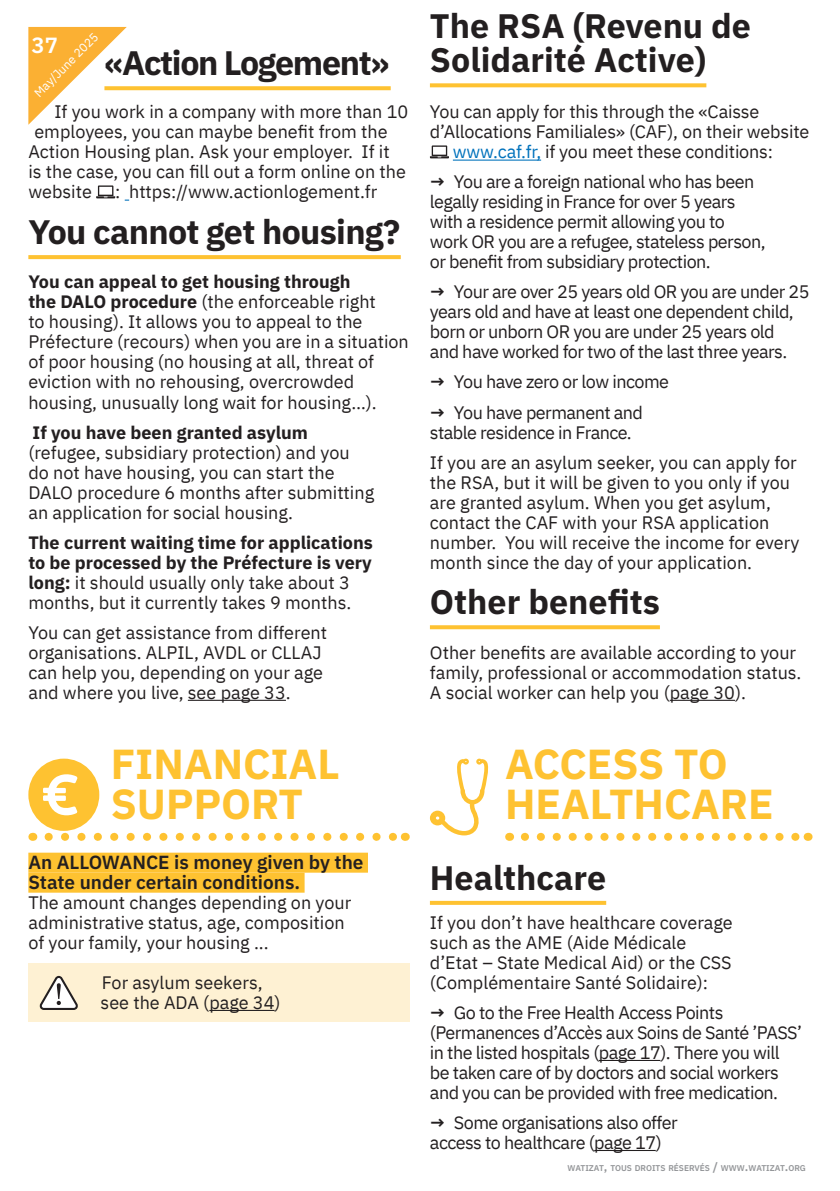
<style>
.page{position:relative;width:840px;height:1191px;background:#fff}
.page>*{position:absolute;margin:0;border:0;box-sizing:border-box;transform-origin:0 0}
.H2_Titres_parties_-_Droits{font:700 42px/40px "IBM Plex Sans Arabic";color:#fec231}
.H3_Sous-titres_-_Droits{font:700 34px/34px "IBM Plex Sans Arabic";color:#231f20}
.H3_Sous-titres_-_Droits-2{font:700 34px "IBM Plex Sans Arabic";letter-spacing:-.02em;color:#231f20}
.H3_Sous-titres_-_Droits-3{font:700 34px "IBM Plex Sans Arabic";letter-spacing:-.04em;color:#231f20}
.t1{font:600 22px "IBM Plex Sans Arabic";color:#fff}
.Texte_normal{font:600 19px/20px "IBM Plex Sans Arabic";color:#231f20}
.Texte_paragraphes{font:18px/20px "IBM Plex Sans Arabic";letter-spacing:-.005em;color:#231f20}
.Texte_paragraphes-2{font:18px/20px "IBM Plex Sans Arabic";letter-spacing:-.03em;color:#231f20}
.Texte_normal-2{font:18px/20px "IBM Plex Sans Arabic";color:#231f20}
.Texte_paragraphes-3{font:700 18px/20px "IBM Plex Sans Arabic";color:#231f20}
.Encadré_jaune{font:18px/20px "IBM Plex Sans Arabic";color:#231f20}
.t2{font:12px "IBM Plex Sans Arabic";color:#fff}
.t3{font:600 8.4px "IBM Plex Sans Arabic";color:#939598}
.s1{font-weight:700}
.s2{font-weight:400}
.s3{color:#0072bc}
.s4{font-weight:600}
.s5{font-size:12px}
</style>
<div class="page">
<svg style="left:28px;top:27px;width:99px;height:98px"></svg>
<svg style="left:104px;top:86px;width:286px;height:4px"></svg>
<svg style="left:28px;top:255px;width:372px;height:4px"></svg>
<hr style="left:188px;top:700px;width:98px;height:1px;background:#231f20">
<div style="left:28px;top:852px;width:340px;height:20px;background:#fec231"></div>
<div style="left:28px;top:872px;width:276px;height:20px;background:#fec231"></div>
<div style="left:28px;top:963px;width:382px;height:58px;background:#fef1d3"></div>
<hr style="left:209px;top:1010px;width:65px;height:1px;background:#231f20">
<svg style="left:96px;top:185px;width:19px;height:13px"></svg>
<svg style="left:39px;top:976px;width:39px;height:34px"></svg>
<svg style="left:429px;top:83px;width:277px;height:4px"></svg>
<hr style="left:452px;top:160px;width:89px;height:1px;background:#0072bc">
<svg style="left:429px;top:625px;width:230px;height:4px"></svg>
<hr style="left:669px;top:700px;width:65px;height:1px;background:#231f20">
<svg style="left:524px;top:833px;width:275px;height:8px"></svg>
<svg style="left:429px;top:901px;width:177px;height:4px"></svg>
<hr style="left:598px;top:1060px;width:62px;height:1px;background:#231f20">
<hr style="left:594px;top:1150px;width:61px;height:1px;background:#231f20">
<svg style="left:429px;top:145px;width:19px;height:13px"></svg>
<svg style="left:430px;top:758px;width:59px;height:77px"></svg>
<svg style="left:28px;top:758px;width:368px;height:83px"></svg>
<p class="t2" style="left:31px;top:90px;width:86px;rotate:-45deg">May/June 2025</p>
<p class="t1" style="left:31px;top:32px;width:28px">37</p>
<p class="H3_Sous-titres_-_Droits-3" style="left:104px;top:43px;width:286px">«Action Logement»</p>
<p class="Texte_normal-2" style="left:54px;top:102px;width:355px">If you work in a company with more than 10</p>
<p class="Texte_normal-2" style="left:34px;top:122px;width:354px">employees, you can maybe benefit from the</p>
<p class="Texte_normal-2" style="left:28px;top:142px;width:362px">Action Housing plan. Ask your employer. If it</p>
<p class="Texte_normal-2" style="left:28px;top:162px;width:379px">is the case, you can fill out a form online on the</p>
<p class="Texte_normal-2" style="left:28px;top:182px;width:65px">website</p>
<p class="Texte_normal-2" style="left:115px;top:182px;width:263px">: https://www.actionlogement.fr</p>
<p class="H3_Sous-titres_-_Droits-2" style="left:28px;top:212px;width:373px">You cannot get housing?</p>
<p class="Texte_paragraphes" style="left:28px;top:272px;width:382px"><span class="s1">You can appeal to get housing through<br>the DALO procedure</span> (the enforceable right<br>to housing). It allows you to appeal to the Préfecture (recours) when you are in a situation of poor housing (no housing at all, threat of eviction with no rehousing, overcrowded housing, unusually long wait for housing…).</p>
<p class="Texte_paragraphes" style="left:28px;top:422px;width:347px"><span class="s1">If you have been granted asylum </span>(refugee, subsidiary protection) and you do not have housing, you can start the DALO procedure 6 months after submitting an application for social housing.</p>
<p class="Texte_paragraphes-3" style="left:28px;top:532px;width:346px">The current waiting time for applications to be processed by the Préfecture is very long: <span class="s2">it should usually only take about 3 months, but it currently takes 9 months.</span></p>
<p class="Texte_paragraphes" style="left:28px;top:622px;width:300px">You can get assistance from different organisations. ALPIL, AVDL or CLLAJ can help you, depending on your age and where you live, see page 33.</p>
<p class="H2_Titres_parties_-_Droits" style="left:111px;top:744px;width:230px">FINANCIAL<br>SUPPORT</p>
<p class="Texte_normal" style="left:28px;top:852px;width:336px">An ALLOWANCE is money given by the<br>State under certain conditions.</p>
<p class="Texte_normal-2" style="left:28px;top:892px;width:324px">The amount changes depending on your administrative status, age, composition of your family, your housing ...</p>
<p class="Encadré_jaune" style="left:100px;top:972px;width:181px">For asylum seekers, see the ADA (page 34)</p>
<p class="H3_Sous-titres_-_Droits" style="left:429px;top:9px;width:322px">The RSA (Revenu de<br>Solidarité Active)</p>
<p class="Texte_normal-2" style="left:429px;top:102px;width:331px">You can apply for this through the «Caisse</p>
<p class="Texte_normal-2" style="left:429px;top:122px;width:380px">d’Allocations Familiales» (CAF), on their website</p>
<p class="Texte_normal-2" style="left:452px;top:142px;width:321px"><span class="s3">www.caf.fr,</span> if you meet these conditions:</p>
<p class="Texte_paragraphes-2" style="left:429px;top:172px;width:337px"><span class="s4">→</span> You are a foreign national who has been legally residing in France for over 5 years with a residence permit allowing you to work OR you are a refugee, stateless person, or benefit from subsidiary protection.</p>
<p class="Texte_paragraphes-2" style="left:429px;top:282px;width:381px"><span class="s4">→</span> Your are over 25 years old OR you are under 25 years old and have at least one dependent child, born or unborn OR you are under 25 years old<br>and have worked for two of the last three years.</p>
<p class="Texte_paragraphes-2" style="left:429px;top:372px;width:240px"><span class="s4">→</span> You have zero or low income</p>
<p class="Texte_paragraphes-2" style="left:429px;top:402px;width:214px"><span class="s4">→</span> You have permanent and stable residence in France.</p>
<p class="Texte_paragraphes" style="left:429px;top:452px;width:371px">If you are an asylum seeker, you can apply for the RSA, but it will be given to you only if you are granted asylum. When you get asylum, contact the CAF with your RSA application number. You will receive the income for every month since the day of your application.</p>
<p class="H3_Sous-titres_-_Droits" style="left:429px;top:585px;width:231px">Other benefits</p>
<p class="Texte_paragraphes" style="left:429px;top:642px;width:373px">Other benefits are available according to your family, professional or accommodation status.<br>A social worker can help you (page 30).</p>
<p class="H2_Titres_parties_-_Droits" style="left:505px;top:744px;width:270px">ACCESS TO<br>HEALTHCARE</p>
<p class="H3_Sous-titres_-_Droits" style="left:429px;top:860px;width:178px">Healthcare</p>
<p class="Texte_normal-2" style="left:429px;top:912px;width:304px">If you don’t have healthcare coverage such as the AME (Aide Médicale d’Etat – State Medical Aid) or the CSS (Complémentaire Santé Solidaire):</p>
<p class="Texte_paragraphes-2" style="left:429px;top:1002px;width:373px"><span class="s4">→</span> Go to the Free Health Access Points (Permanences d’Accès aux Soins de Santé ’PASS’ in the listed hospitals (page 17). There you will be taken care of by doctors and social workers and you can be provided with free medication.</p>
<p class="Texte_paragraphes-2" style="left:429px;top:1112px;width:249px"><span class="s4">→</span> Some organisations also offer access to healthcare (page 17)</p>
<p class="t3" style="left:567px;top:1163px;width:240px">WATIZAT<span class="s5">,</span> TOUS DROITS RÉSERVÉS <span class="s5">/</span> WWW<span class="s5">.</span>WATIZAT<span class="s5">.</span>ORG</p>
</div>
